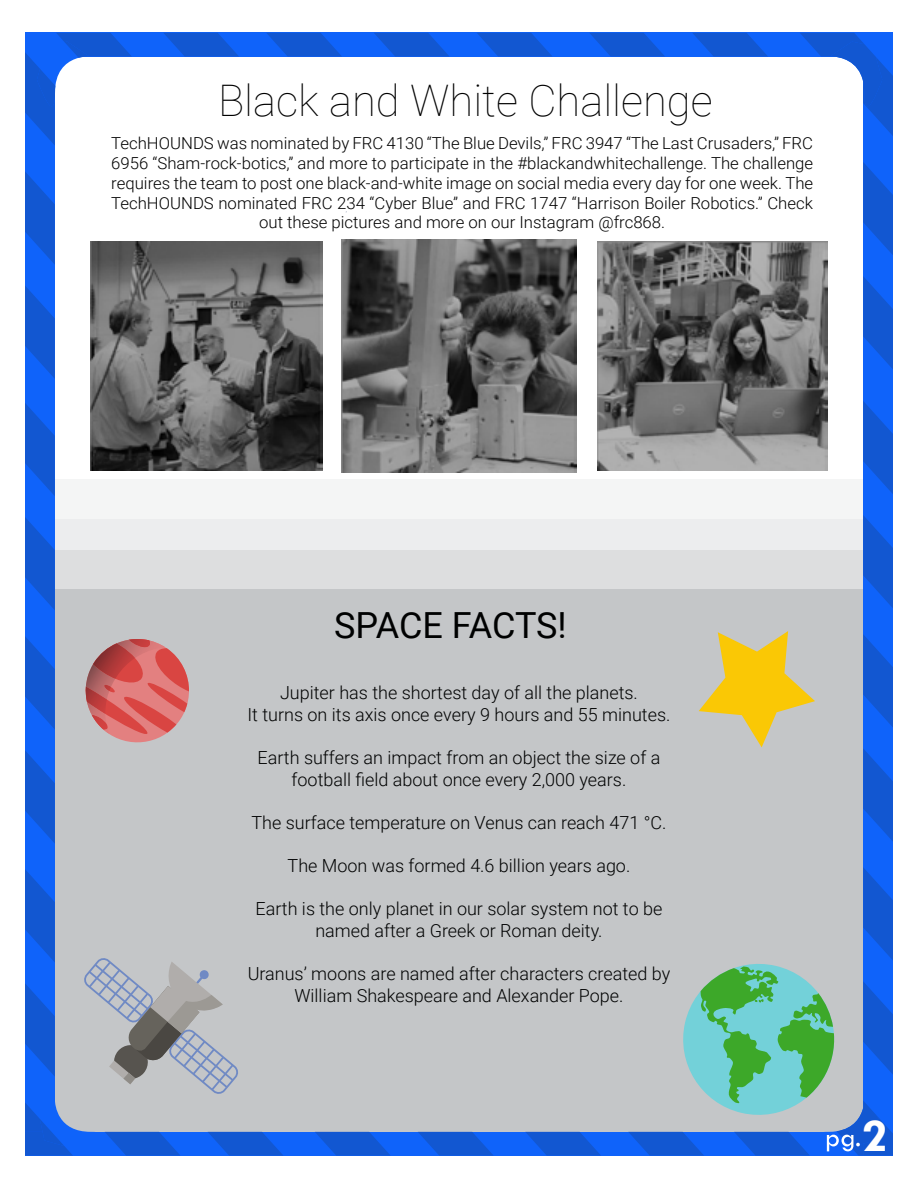
<style>
.page{position:relative;width:918px;height:1188px;background:#fff}
.page>*{position:absolute;margin:0;border:0;box-sizing:border-box;transform-origin:0 0}
.t1{font:700 48px "Tw Cen";color:#fff}
.t2{font:100 43.5px "Roboto";color:#000}
.t3{font:36px "Roboto";letter-spacing:-.005em;color:#000101}
.t4{font:300 18px/21.6px "Roboto";color:#000101;text-align:center}
.t5{font:300 16.5px/19.8px "Roboto";color:#000;text-align:center}
</style>
<div class="page">
<div style="left:42px;top:511px;width:827px;height:40px;background:#ecedee"></div>
<div style="left:44px;top:480px;width:827px;height:39px;background:#f4f5f5"></div>
<div style="left:46px;top:551px;width:826px;height:39px;background:#dddedf"></div>
<div style="left:44px;top:590px;width:827px;height:552px;background:#c4c6c8"></div>
<div style="left:25px;top:32px;width:30px;height:1124px;background:#0f63fa"></div>
<div style="left:40px;top:32px;width:839px;height:25px;background:#0f63fa"></div>
<div style="left:25px;top:1132px;width:840px;height:24px;background:#0f63fa"></div>
<div style="left:863px;top:32px;width:30px;height:1124px;background:#0f63fa"></div>
<svg style="left:25px;top:517px;width:30px;height:93px"></svg>
<svg style="left:526px;top:1132px;width:75px;height:24px"></svg>
<svg style="left:25px;top:403px;width:30px;height:93px"></svg>
<svg style="left:25px;top:751px;width:30px;height:92px"></svg>
<svg style="left:315px;top:1132px;width:75px;height:24px"></svg>
<svg style="left:25px;top:636px;width:30px;height:93px"></svg>
<svg style="left:418px;top:1132px;width:75px;height:24px"></svg>
<svg style="left:25px;top:33px;width:107px;height:112px"></svg>
<svg style="left:25px;top:286px;width:30px;height:93px"></svg>
<svg style="left:25px;top:172px;width:30px;height:92px"></svg>
<svg style="left:374px;top:33px;width:75px;height:24px"></svg>
<svg style="left:863px;top:515px;width:30px;height:93px"></svg>
<svg style="left:477px;top:33px;width:75px;height:24px"></svg>
<svg style="left:863px;top:401px;width:30px;height:93px"></svg>
<svg style="left:164px;top:33px;width:75px;height:24px"></svg>
<svg style="left:863px;top:749px;width:30px;height:92px"></svg>
<svg style="left:267px;top:33px;width:75px;height:24px"></svg>
<svg style="left:863px;top:634px;width:30px;height:93px"></svg>
<svg style="left:800px;top:33px;width:93px;height:103px"></svg>
<svg style="left:590px;top:33px;width:75px;height:24px"></svg>
<svg style="left:863px;top:276px;width:30px;height:93px"></svg>
<svg style="left:693px;top:33px;width:75px;height:24px"></svg>
<svg style="left:863px;top:162px;width:30px;height:93px"></svg>
<svg style="left:85px;top:639px;width:104px;height:104px"></svg>
<svg style="left:628px;top:867px;width:265px;height:289px"></svg>
<svg style="left:699px;top:631px;width:116px;height:116px"></svg>
<svg style="left:25px;top:869px;width:258px;height:287px"></svg>
<img style="left:91px;top:242px;width:231px;height:228px">
<img style="left:597px;top:242px;width:231px;height:228px">
<img style="left:341px;top:240px;width:236px;height:233px">
<h2 class="t2" style="left:218px;top:70px;width:496px">Black and White Challenge</h2>
<p class="t5" style="left:111px;top:133px;width:703px">TechHOUNDS was nominated by FRC 4130 “The Blue Devils,” FRC 3947 “The Last Crusaders,” FRC 6956 “Sham-rock-botics,” and more to participate in the #blackandwhitechallenge. The challenge requires the team to post one black-and-white image on social media every day for one week. The TechHOUNDS nominated FRC 234 “Cyber Blue” and FRC 1747 “Harrison Boiler Robotics.” Check out these pictures and more on our Instagram @frc868.</p>
<h3 class="t3" style="left:334px;top:600px;width:234px">SPACE FACTS!</h3>
<p class="t4" style="left:248px;top:681px;width:424px">Jupiter has the shortest day of all the planets.<br>It turns on its axis once every 9 hours and 55 minutes.</p>
<p class="t4" style="left:258px;top:746px;width:404px">Earth suffers an impact from an object the size of a football field about once every 2,000 years.</p>
<p class="t4" style="left:251px;top:811px;width:417px">The surface temperature on Venus can reach 471 °C.</p>
<p class="t4" style="left:288px;top:854px;width:344px">The Moon was formed 4.6 billion years ago.</p>
<p class="t4" style="left:256px;top:897px;width:408px">Earth is the only planet in our solar system not to be named after a Greek or Roman deity.</p>
<p class="t4" style="left:248px;top:962px;width:424px">Uranus’ moons are named after characters created by<br>William Shakespeare and Alexander Pope.</p>
<h1 class="t1" style="left:862px;top:1107px;width:27px">2</h1>
</div>
